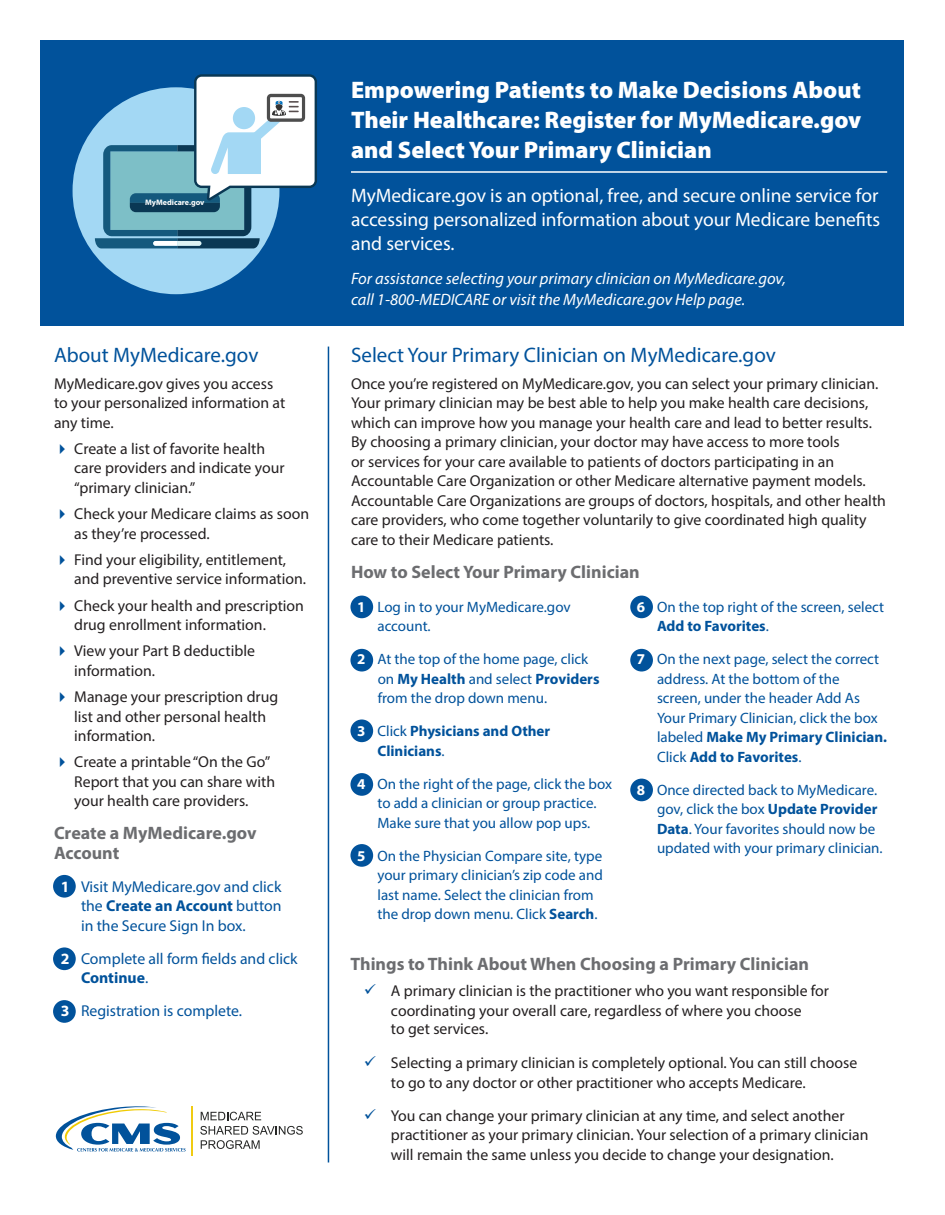
<style>
.page{position:relative;width:945px;height:1215px;background:#fff}
.page>*{position:absolute;margin:0;border:0;box-sizing:border-box;transform-origin:0 0}
.t1{font:900 24px/30px "Myriad Pro";color:#fff;text-align:justify}
.Heading_2{font:21px "Myriad Pro";color:#01529b}
.Heading_1{font:21px "Myriad Pro";color:#01529b}
.Heading_2-2{font:19.5px/24px "Myriad Pro";color:#fff;text-align:justify}
.Heading_2-3{font:700 18px "Myriad Pro";color:#6c6d70}
.Heading_2-4{font:italic 16.5px/21px "Myriad Pro";color:#fff}
.Heading_2-5{font:15.75px/19.5px "Myriad Pro";color:#231f20}
.t2{font:15.75px/19.5px "Myriad Pro";color:#01529b;text-align:justify}
.t3{font:15px/19.5px "Myriad Pro";color:#01529b}
.t4{font:700 15px/19.5px "Myriad Pro";color:#01529b}
.t5{font:700 7.95px "Myriad Pro";color:#fff}
.s1{font-weight:700;color:#fff}
.s2{font-weight:700}
.s3{color:#fff}
.s4{font-weight:400}
.s5{color:#01529b}
</style>
<div class="page">
<div style="left:40px;top:40px;width:864px;height:286px;background:#01529b"></div>
<div style="left:73px;top:87px;width:206px;height:207px;background:#a3d8f4;border-radius:50%"></div>
<svg style="left:95px;top:74px;width:222px;height:174px"></svg>
<hr style="left:351px;top:171px;width:536px;height:2px;background:#fff">
<div style="left:53px;top:875px;width:23px;height:23px;background:#01529b;border-radius:50%"></div>
<div style="left:53px;top:947px;width:23px;height:23px;background:#01529b;border-radius:50%"></div>
<div style="left:53px;top:1000px;width:23px;height:23px;background:#01529b;border-radius:50%"></div>
<div style="left:350px;top:844px;width:23px;height:23px;background:#01529b;border-radius:50%"></div>
<div style="left:350px;top:596px;width:23px;height:22px;background:#01529b;border-radius:50%"></div>
<div style="left:350px;top:649px;width:23px;height:23px;background:#01529b;border-radius:50%"></div>
<div style="left:350px;top:719px;width:23px;height:23px;background:#01529b;border-radius:50%"></div>
<div style="left:350px;top:773px;width:23px;height:23px;background:#01529b;border-radius:50%"></div>
<div style="left:630px;top:596px;width:23px;height:22px;background:#01529b;border-radius:50%"></div>
<div style="left:630px;top:649px;width:23px;height:23px;background:#01529b;border-radius:50%"></div>
<div style="left:630px;top:779px;width:23px;height:22px;background:#01529b;border-radius:50%"></div>
<hr style="left:328px;top:347px;width:1px;height:815px;background:#01529b">
<svg style="left:56px;top:1106px;width:130px;height:46px"></svg>
<svg style="left:201px;top:1112px;width:60px;height:8px"></svg>
<svg style="left:200px;top:1126px;width:103px;height:23px"></svg>
<hr style="left:191px;top:1106px;width:2px;height:50px;background:#f0cb12">
<p class="t5" style="left:145px;top:197px;width:61px">MyMedicare.gov</p>
<p class="Heading_1" style="left:54px;top:342px;width:206px">About MyMedicare.gov</p>
<p class="Heading_2-5" style="left:54px;top:373px;width:233px">MyMedicare.gov gives you access to your personalized information at any time.</p>
<p class="Heading_2-5" style="left:74px;top:439px;width:212px">Create a list of favorite health care providers and indicate your “primary clinician.”</p>
<p class="Heading_2-5" style="left:74px;top:504px;width:236px">Check your Medicare claims as soon as they’re processed.</p>
<p class="Heading_2-5" style="left:74px;top:550px;width:233px">Find your eligibility, entitlement, and preventive service information.</p>
<p class="Heading_2-5" style="left:74px;top:595px;width:231px">Check your health and prescription drug enrollment information.</p>
<p class="Heading_2-5" style="left:74px;top:641px;width:182px">View your Part B deductible information.</p>
<p class="Heading_2-5" style="left:74px;top:687px;width:205px">Manage your prescription drug list and other personal health information.</p>
<p class="Heading_2-5" style="left:74px;top:752px;width:202px">Create a printable “On the Go”<br>Report that you can share with your health care providers.</p>
<p class="Heading_2-3" style="left:54px;top:822px;width:204px">Create a MyMedicare.gov</p>
<p class="Heading_2-3" style="left:54px;top:841px;width:67px">Account</p>
<p class="t2" style="left:81px;top:877px;width:202px;text-indent:-20px"><span class="s1">1</span> Visit MyMedicare.gov and click the <span class="s2">Create an Account</span> button in the Secure Sign In box.</p>
<p class="t2" style="left:81px;top:949px;width:218px;text-indent:-20px"><span class="s1">2</span> Complete all form fields and click<br><span class="s2">Continue</span>.</p>
<p class="t2" style="left:61px;top:1001px;width:183px"><span class="s1">3</span> Registration is complete.</p>
<p class="t1" style="left:351px;top:75px;width:512px">Empowering Patients to Make Decisions About Their Healthcare: Register for MyMedicare.gov and Select Your Primary Clinician</p>
<p class="Heading_2-2" style="left:351px;top:183px;width:531px">MyMedicare.gov is an optional, free, and secure online service for accessing personalized information about your Medicare benefits and services.</p>
<p class="Heading_2-4" style="left:351px;top:268px;width:436px">For assistance selecting your primary clinician on MyMedicare.gov, call 1-800-MEDICARE or visit the MyMedicare.gov Help page.</p>
<p class="Heading_2" style="left:351px;top:342px;width:426px">Select Your Primary Clinician on MyMedicare.gov</p>
<p class="Heading_2-5" style="left:351px;top:373px;width:536px">Once you’re registered on MyMedicare.gov, you can select your primary clinician.<br>Your primary clinician may be best able to help you make health care decisions, which can improve how you manage your health care and lead to better results.<br>By choosing a primary clinician, your doctor may have access to more tools<br>or services for your care available to patients of doctors participating in an Accountable Care Organization or other Medicare alternative payment models.<br>Accountable Care Organizations are groups of doctors, hospitals, and other health care providers, who come together voluntarily to give coordinated high quality care to their Medicare patients.</p>
<p class="Heading_2-3" style="left:351px;top:560px;width:290px">How to Select Your Primary Clinician</p>
<p class="t3" style="left:377px;top:597px;width:195px;text-indent:-20px"><span class="s1">1</span> Log in to your MyMedicare.gov account.</p>
<p class="t3" style="left:378px;top:649px;width:223px;text-indent:-20px"><span class="s1">2</span> At the top of the home page, click on <span class="s2">My Health</span> and select <span class="s2">Providers </span>from the drop down menu.</p>
<p class="t4" style="left:377px;top:721px;width:174px;text-indent:-20px"><span class="s3">3</span> <span class="s4">Click</span> Physicians and Other<br>Clinicians<span class="s4">.</span></p>
<p class="t3" style="left:357px;top:774px;width:256px;text-align:center"><span class="s1">4</span> On the right of the page, click the box to add a clinician or group practice.<br>Make sure that you allow pop ups.</p>
<p class="t3" style="left:377px;top:846px;width:227px;text-indent:-20px"><span class="s1">5</span> On the Physician Compare site, type your primary clinician’s zip code and last name. Select the clinician from the drop down menu. Click <span class="s2">Search</span>.</p>
<p class="t3" style="left:657px;top:597px;width:229px;text-indent:-20px"><span class="s1">6</span> On the top right of the screen, select<br><span class="s2">Add to Favorites</span>.</p>
<p class="t3" style="left:657px;top:649px;width:232px;text-indent:-20px"><span class="s1">7</span> On the next page, select the correct address. At the bottom of the screen, under the header Add As<br>Your Primary Clinician, click the box labeled <span class="s2">Make My Primary Clinician.<br></span>Click <span class="s2">Add to Favorites</span>.</p>
<p class="t3" style="left:657px;top:780px;width:227px;text-indent:-20px"><span class="s1">8</span> Once directed back to MyMedicare. gov, click the box <span class="s2">Update Provider Data</span>. Your favorites should now be updated with your primary clinician.</p>
<p class="Heading_2-3" style="left:350px;top:952px;width:460px">Things to Think About When Choosing a Primary Clinician</p>
<p class="Heading_2-5" style="left:391px;top:981px;width:440px;text-indent:-27px"><span class="s5">✓</span> A primary clinician is the practitioner who you want responsible for coordinating your overall care, regardless of where you choose<br>to get services.</p>
<p class="Heading_2-5" style="left:391px;top:1053px;width:468px;text-indent:-27px"><span class="s5">✓</span> Selecting a primary clinician is completely optional. You can still choose to go to any doctor or other practitioner who accepts Medicare.</p>
<p class="Heading_2-5" style="left:391px;top:1105px;width:479px;text-indent:-27px"><span class="s5">✓</span> You can change your primary clinician at any time, and select another practitioner as your primary clinician. Your selection of a primary clinician will remain the same unless you decide to change your designation.</p>
</div>
